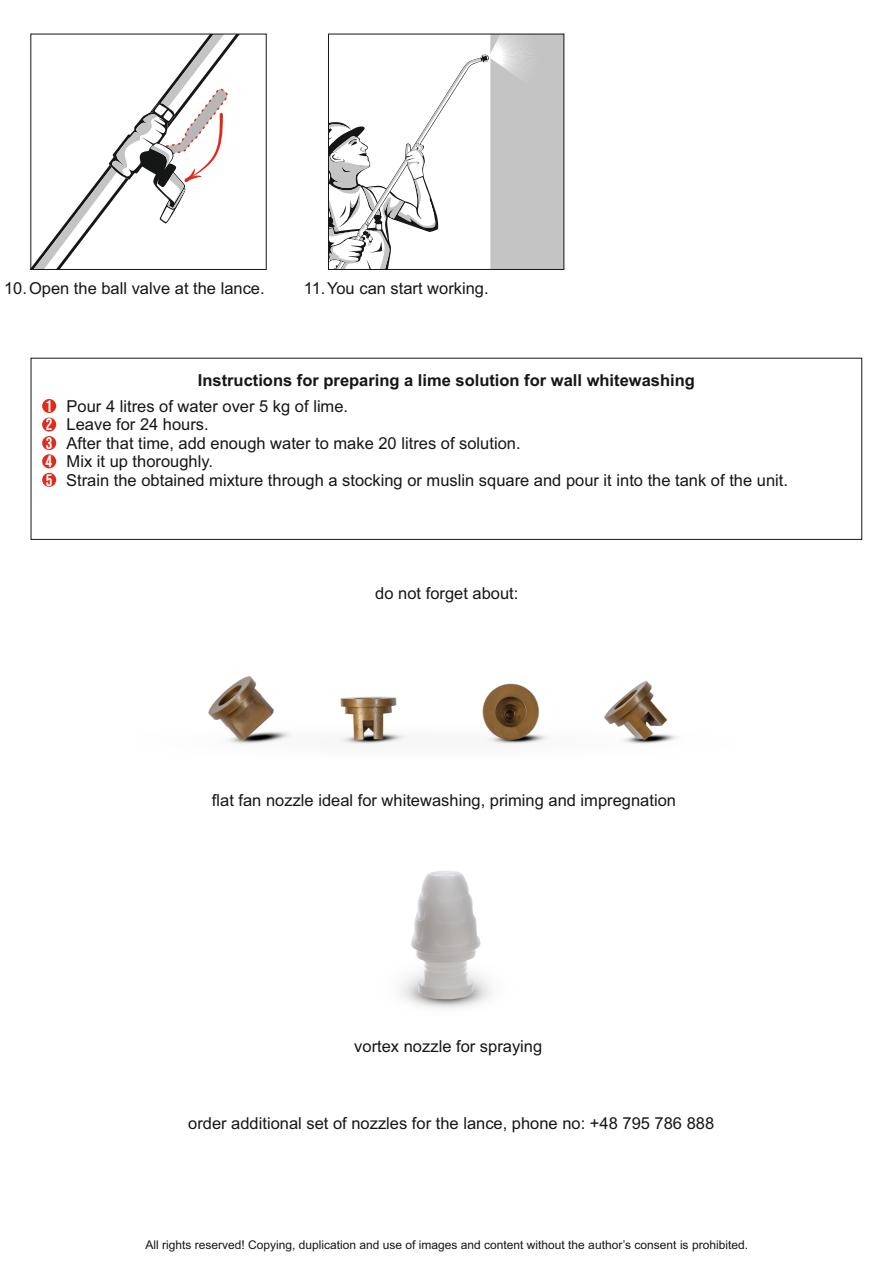
<style>
.page{position:relative;width:893px;height:1263px;background:#fff}
.page>*{position:absolute;margin:0;border:0;box-sizing:border-box;transform-origin:0 0}
.t1{font:16.65px/18.5px "Bebas Neue";color:#fff;text-align:justify}
.t2{font:16.5px/18.5px "Arial";color:#151616}
.t3{font:700 16.5px "Arial";color:#151616}
.t4{font:12px "Arial";color:#151616}
</style>
<div class="page">
<div style="left:31px;top:358px;width:831px;height:182px;border:1px solid #151616"></div>
<svg style="left:32px;top:36px;width:207px;height:232px"></svg>
<svg style="left:330px;top:36px;width:232px;height:232px"></svg>
<div style="left:328px;top:34px;width:236px;height:236px;border:1px solid #151616"></div>
<img style="left:208px;top:676px;width:469px;height:68px">
<img style="left:401px;top:871px;width:90px;height:137px">
<div style="left:42px;top:399px;width:14px;height:14px;background:#dd2b1c;border-radius:50%"></div>
<div style="left:42px;top:417px;width:14px;height:15px;background:#dd2b1c;border-radius:50%"></div>
<div style="left:42px;top:436px;width:14px;height:14px;background:#dd2b1c;border-radius:50%"></div>
<div style="left:42px;top:454px;width:14px;height:14px;background:#dd2b1c;border-radius:50%"></div>
<div style="left:42px;top:473px;width:14px;height:14px;background:#dd2b1c;border-radius:50%"></div>
<p class="t2" style="left:4px;top:281px;width:262px">10.Open the ball valve at the lance.</p>
<p class="t2" style="left:304px;top:281px;width:186px">11.You can start working.</p>
<p class="t1" style="left:45px;top:398px;width:9px">1<br>2<br>3<br>4<br>5</p>
<p class="t3" style="left:198px;top:374px;width:498px">Instructions for preparing a lime solution for wall whitewashing</p>
<p class="t2" style="left:67px;top:398px;width:455px">Pour 4 litres of water over 5 kg of lime.<br>Leave for 24 hours.<br>After that time, add enough water to make 20 litres of solution.<br>Mix it up thoroughly.</p>
<p class="t2" style="left:66px;top:472px;width:723px">Strain the obtained mixture through a stocking or muslin square and pour it into the tank of the unit.</p>
<p class="t2" style="left:375px;top:585px;width:145px">do not forget about:</p>
<p class="t2" style="left:212px;top:792px;width:466px">flat fan nozzle ideal for whitewashing, priming and impregnation</p>
<p class="t2" style="left:354px;top:1039px;width:189px">vortex nozzle for spraying</p>
<p class="t2" style="left:188px;top:1116px;width:528px">order additional set of nozzles for the lance, phone no: +48 795 786 888</p>
<p class="t4" style="left:145px;top:1240px;width:604px">All rights reserved! Copying, duplication and use of images and content without the author’s consent is prohibited.</p>
</div>
